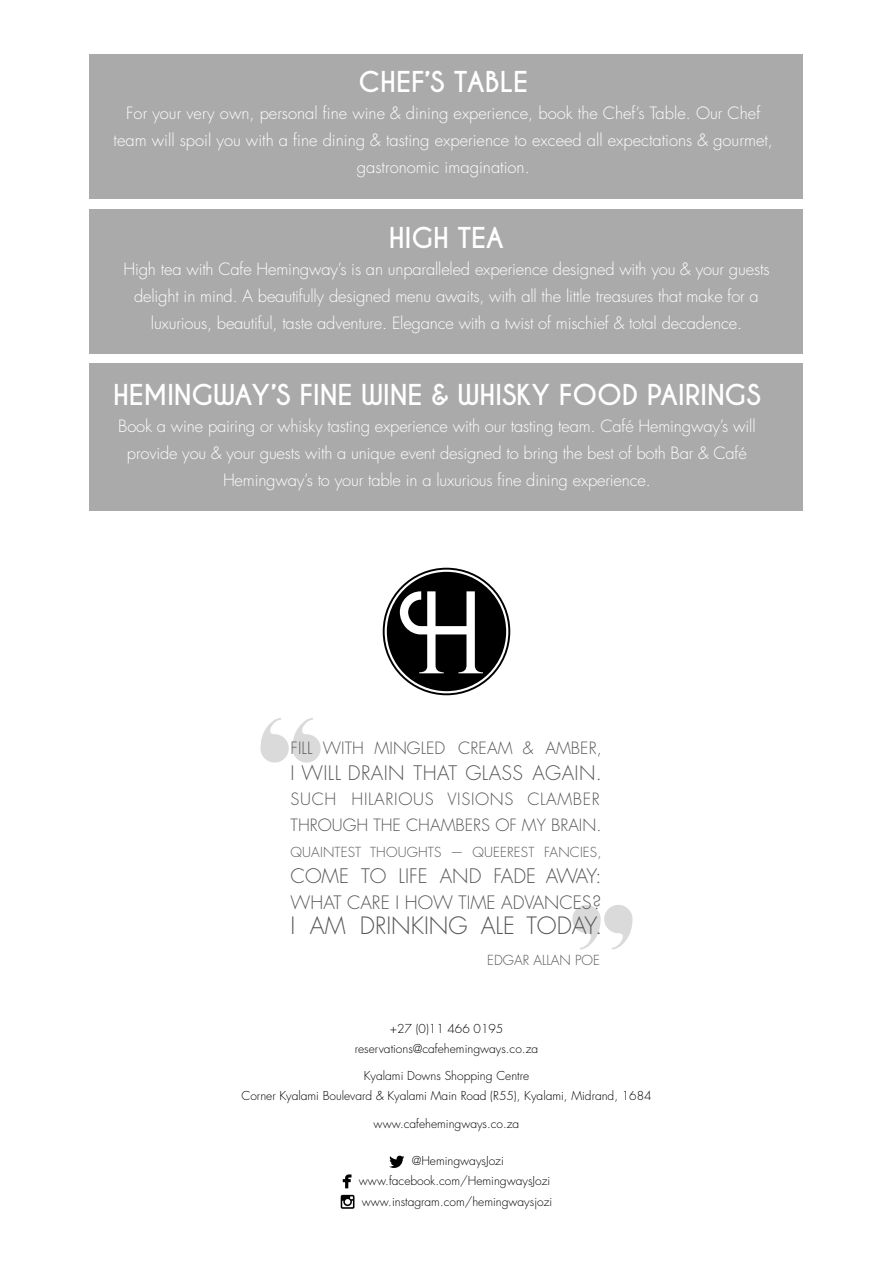
<style>
.page{position:relative;width:893px;height:1263px;background:#fff}
.page>*{position:absolute;margin:0;border:0;box-sizing:border-box;transform-origin:0 0}
.t1{font:700 27px "Caviar Dreams";letter-spacing:-.01em;color:#fff}
.t2{font:300 23.25px "Futura Std";color:#575756}
.t3{font:300 19.5px "Futura Std";letter-spacing:.02em;color:#575756}
.t4{font:300 19.5px "Futura Std";color:#575756}
.t5{font:300 18px "Futura Std";color:#575756}
.t6{font:300 16.5px/27px "Futura Std";letter-spacing:-.01em;color:#fff;text-align:center}
.t7{font:300 16.5px/25.8px "Futura Std";letter-spacing:.04em;color:#575756}
.t8{font:300 16.5px "Futura Std";letter-spacing:.005em;color:#575756}
.t9{font:300 13.5px "Futura Std";letter-spacing:.01em;color:#575756}
.t10{font:300 12px/20.4px "Futura Std";color:#000;text-align:center}
</style>
<div class="page">
<svg style="left:383px;top:568px;width:127px;height:127px"></svg>
<svg style="left:389px;top:1155px;width:15px;height:13px"></svg>
<svg style="left:343px;top:1174px;width:8px;height:14px"></svg>
<svg style="left:341px;top:1195px;width:13px;height:14px"></svg>
<div style="left:90px;top:209px;width:713px;height:145px;background:#aaa"></div>
<div style="left:90px;top:54px;width:713px;height:145px;background:#aaa"></div>
<svg style="left:572px;top:905px;width:60px;height:44px"></svg>
<svg style="left:260px;top:718px;width:61px;height:44px"></svg>
<div style="left:90px;top:364px;width:713px;height:147px;background:#aaa"></div>
<h1 class="t1" style="left:358px;top:66px;width:171px">CHEF’S TABLE</h1>
<p class="t6" style="left:114px;top:100px;width:661px">For your very own, personal fine wine &amp; dining experience, book the Chef’s Table. Our Chef team will spoil you with a fine dining &amp; tasting experience to exceed all expectations &amp; gourmet, gastronomic imagination.</p>
<h1 class="t1" style="left:389px;top:221px;width:117px">HIGH TEA</h1>
<p class="t6" style="left:123px;top:256px;width:648px">High tea with Cafe Hemingway’s is an unparalleled experience designed with you &amp; your guests delight in mind. A beautifully designed menu awaits, with all the little treasures that make for a luxurious, beautiful, taste adventure. Elegance with a twist of mischief &amp; total decadence.</p>
<h1 class="t1" style="left:113px;top:379px;width:649px">HEMINGWAY’S FINE WINE &amp; WHISKY FOOD PAIRINGS</h1>
<p class="t6" style="left:118px;top:413px;width:639px">Book a wine pairing or whisky tasting experience with our tasting team. Café Hemingway’s will provide you &amp; your guests with a unique event designed to bring the best of both Bar &amp; Café<br>Hemingway’s to your table in a luxurious fine dining experience.</p>
<p class="t8" style="left:291px;top:738px;width:313px">FILL WITH MINGLED CREAM &amp; AMBER,</p>
<p class="t3" style="left:291px;top:761px;width:313px">I WILL DRAIN THAT GLASS AGAIN.</p>
<p class="t7" style="left:291px;top:787px;width:312px">SUCH HILARIOUS VISIONS CLAMBER<br>THROUGH THE CHAMBERS OF MY BRAIN.</p>
<p class="t9" style="left:291px;top:844px;width:313px">QUAINTEST THOUGHTS — QUEEREST FANCIES,</p>
<p class="t4" style="left:291px;top:864px;width:312px">COME TO LIFE AND FADE AWAY:</p>
<p class="t5" style="left:291px;top:891px;width:312px">WHAT CARE I HOW TIME ADVANCES?</p>
<h2 class="t2" style="left:291px;top:912px;width:313px">I AM DRINKING ALE TODAY.</h2>
<p class="t9" style="left:487px;top:952px;width:114px">EDGAR ALLAN POE</p>
<p class="t10" style="left:355px;top:1019px;width:185px">+27 (0)11 466 0195 reservations@cafehemingways.co.za</p>
<p class="t10" style="left:241px;top:1065px;width:412px">Kyalami Downs Shopping Centre<br>Corner Kyalami Boulevard &amp; Kyalami Main Road (R55), Kyalami, Midrand, 1684</p>
<p class="t10" style="left:374px;top:1114px;width:147px">www.cafehemingways.co.za</p>
<p class="t10" style="left:359px;top:1151px;width:195px">@HemingwaysJozi www.facebook.com/HemingwaysJozi www.instagram.com/hemingwaysjozi</p>
</div>
